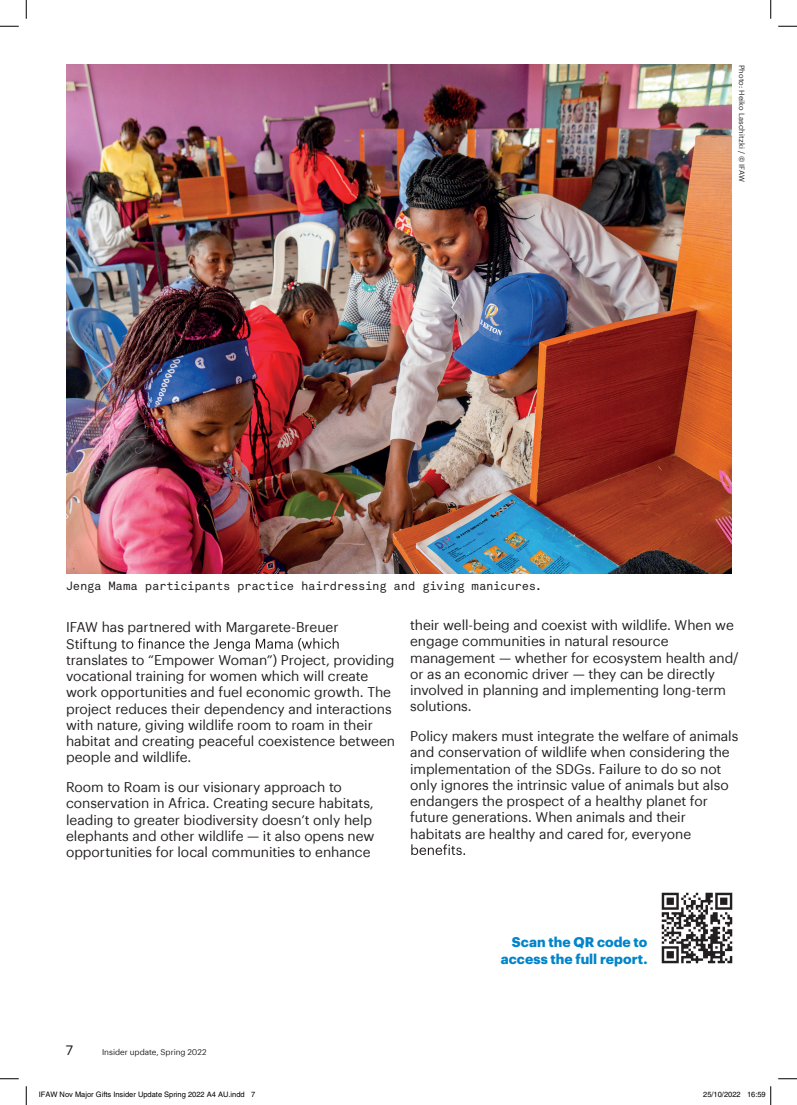
<style>
.page{position:relative;width:797px;height:1105px;background:#fff}
.page>*{position:absolute;margin:0;border:0;box-sizing:border-box;transform-origin:0 0}
.t1{font:13.75px/16.2px "Graphik";letter-spacing:-.005em;color:#231f20}
.t2{font:700 13.75px/16.2px "Graphik";letter-spacing:.005em;color:#0084ca;text-align:right}
.t3{font:13.75px "Akkurat Mono";color:#231f20}
.t4{font:11.88px "Akkurat Mono";letter-spacing:-.02em;color:#231f20}
.t5{font:8.12px "Graphik";color:#231f20}
.t6{font:7.5px "Helvetica";color:#000}
.t7{font:7.5px "Graphik";letter-spacing:.02em;color:#231f20}
</style>
<div class="page">
<svg style="left:121px;top:638px;width:218px;height:13px"></svg>
<svg style="left:411px;top:844px;width:54px;height:11px"></svg>
<img style="left:661px;top:892px;width:72px;height:72px">
<img style="left:66px;top:65px;width:666px;height:509px">
<svg style="left:0;top:25px;width:19px;height:2px"></svg>
<svg style="left:778px;top:25px;width:19px;height:2px"></svg>
<svg style="left:0;top:1078px;width:19px;height:1px"></svg>
<svg style="left:778px;top:1078px;width:19px;height:1px"></svg>
<svg style="left:25px;top:0;width:2px;height:19px"></svg>
<svg style="left:25px;top:1086px;width:2px;height:19px"></svg>
<svg style="left:770px;top:0;width:1px;height:19px"></svg>
<svg style="left:770px;top:1086px;width:1px;height:19px"></svg>
<p class="t4" style="left:66px;top:579px;width:478px">Jenga Mama participants practice hairdressing and giving manicures.</p>
<p class="t7" style="left:747px;top:65px;width:119px;rotate:90deg">Photo: Heiko Laschitzki / © IFAW</p>
<p class="t1" style="left:66px;top:618px;width:330px">IFAW has partnered with Margarete-Breuer<br>Stiftung<br>translates to “Empower Woman”) Project, providing vocational training for women which will create work opportunities and fuel economic growth. The project reduces their dependency and interactions with nature, giving wildlife room to roam in their habitat and creating peaceful coexistence between people and wildlife.</p>
<p class="t1" style="left:66px;top:778px;width:310px">Room to Roam is our visionary approach to conservation in Africa. Creating secure habitats, leading to greater biodiversity doesn’t only help elephants and other wildlife — it also opens new opportunities for local communities to enhance</p>
<p class="t1" style="left:410px;top:616px;width:330px">their well-being and coexist with wildlife. When we engage communities in natural resource management — whether for ecosystem health and/ or as an economic driver — they can be directly involved in planning and implementing long-term solutions.</p>
<p class="t1" style="left:410px;top:727px;width:329px">Policy makers must integrate the welfare of animals and conservation of wildlife when considering the implementation of the SDGs. Failure to do so not only ignores the intrinsic value of animals but also endangers the prospect of a healthy planet for future generations. When animals and their habitats are healthy and cared for, everyone</p>
<p class="t2" style="left:501px;top:933px;width:148px">Scan the QR code to access the full report.</p>
<p class="t3" style="left:65px;top:1042px;width:10px">7</p>
<p class="t5" style="left:102px;top:1046px;width:106px">Insider update, Spring 2022</p>
<p class="t6" style="left:39px;top:1090px;width:218px">IFAW Nov Major Gifts Insider Update Spring 2022 A4 AU.indd 7</p>
<p class="t6" style="left:703px;top:1090px;width:64px">25/10/2022 16:59</p>
</div>
